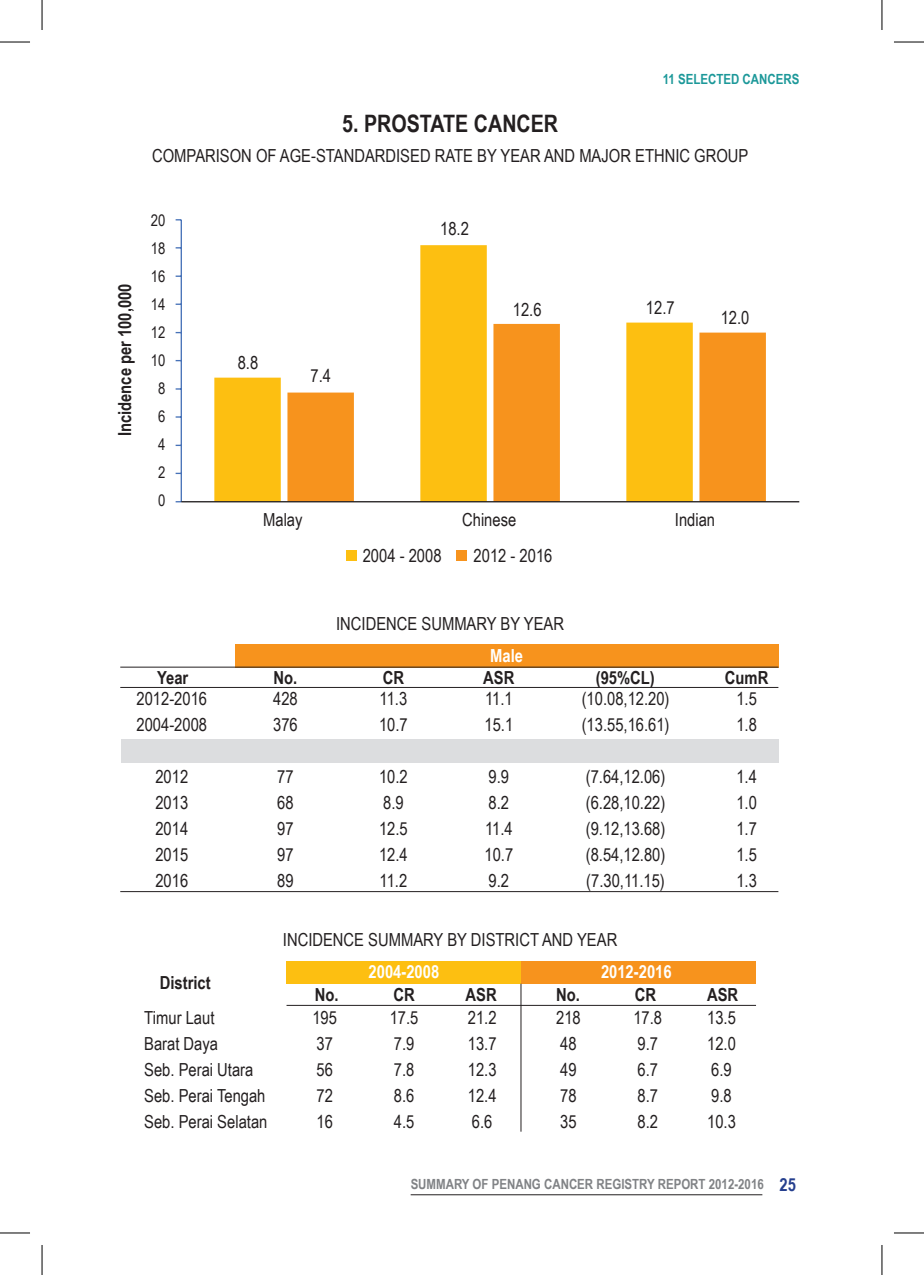
<style>
.page{position:relative;width:924px;height:1275px;background:#fff}
.page>*{position:absolute;margin:0;border:0;box-sizing:border-box;transform-origin:0 0}
.t1{font:700 24px "Arial Narrow";color:#231f20}
.t2{font:18px/26px "Arial Narrow";color:#231f20}
.t3{font:700 18px "Arial Narrow";color:#231f20}
.t4{font:700 18px "Arial Narrow";color:#fff}
.t5{font:16px/28px "Arial Narrow";color:#231f20;text-align:center}
.t6{font:700 14px "Arial Narrow";color:#808285}
.t7{font:700 14px "Arial Narrow";color:#1c9899}
.s1{font-size:18px;color:#253f8e}
</style>
<div class="page">
<hr style="left:410px;top:1194px;width:352px;height:1px;background:#231f20">
<svg style="left:214px;top:245px;width:478px;height:256px"></svg>
<svg style="left:287px;top:324px;width:478px;height:177px"></svg>
<hr style="left:180px;top:220px;width:2px;height:282px;background:#4772b8">
<hr style="left:181px;top:501px;width:617px;height:1px;background:#231f20">
<div style="left:346px;top:550px;width:10px;height:11px;background:#fdbf11"></div>
<div style="left:456px;top:550px;width:10px;height:11px;background:#f7931d"></div>
<div style="left:121px;top:739px;width:657px;height:24px;background:#dcdddf"></div>
<div style="left:235px;top:644px;width:543px;height:23px;background:#f7931d"></div>
<hr style="left:120px;top:891px;width:658px;height:1px;background:#231f20">
<hr style="left:120px;top:687px;width:658px;height:1px;background:#231f20">
<hr style="left:120px;top:667px;width:658px;height:1px;background:#231f20">
<div style="left:286px;top:961px;width:235px;height:22px;background:#fdbf11"></div>
<div style="left:521px;top:961px;width:234px;height:22px;background:#f7931d"></div>
<hr style="left:286px;top:1005px;width:469px;height:1px;background:#231f20">
<hr style="left:520px;top:983px;width:1px;height:148px;background:#231f20">
<hr style="left:0;top:42px;width:30px;height:1px;background:#000">
<hr style="left:893px;top:42px;width:30px;height:1px;background:#000">
<hr style="left:0;top:1232px;width:30px;height:1px;background:#000">
<hr style="left:893px;top:1232px;width:30px;height:1px;background:#000">
<hr style="left:42px;top:0;width:1px;height:30px;background:#000">
<hr style="left:42px;top:1245px;width:1px;height:30px;background:#000">
<hr style="left:881px;top:0;width:1px;height:30px;background:#000">
<hr style="left:881px;top:1245px;width:1px;height:30px;background:#000">
<p class="t7" style="left:662px;top:69px;width:138px">11 SELECTED CANCERS</p>
<h1 class="t1" style="left:342px;top:105px;width:217px">5. PROSTATE CANCER</h1>
<p class="t2" style="left:152px;top:141px;width:597px">COMPARISON OF AGE-STANDARDISED RATE BY YEAR AND MAJOR ETHNIC GROUP</p>
<p class="t3" style="left:111px;top:436px;width:154px;rotate:-90deg">Incidence per 100,000</p>
<p class="t5" style="left:151px;top:205px;width:16px">20<br>18<br>16<br>14<br>12<br>10<br>8<br>6<br>4<br>2<br>0</p>
<p class="t2" style="left:238px;top:349px;width:22px">8.8</p>
<p class="t2" style="left:310px;top:362px;width:22px">7.4</p>
<p class="t2" style="left:440px;top:215px;width:30px">18.2</p>
<p class="t2" style="left:512px;top:295px;width:30px">12.6</p>
<p class="t2" style="left:645px;top:294px;width:30px">12.7</p>
<p class="t2" style="left:720px;top:303px;width:30px">12.0</p>
<p class="t2" style="left:263px;top:506px;width:41px">Malay</p>
<p class="t2" style="left:462px;top:506px;width:56px">Chinese</p>
<p class="t2" style="left:674px;top:506px;width:42px">Indian</p>
<p class="t2" style="left:362px;top:542px;width:80px">2004 - 2008</p>
<p class="t2" style="left:473px;top:542px;width:80px">2012 - 2016</p>
<p class="t2" style="left:336px;top:610px;width:229px">INCIDENCE SUMMARY BY YEAR</p>
<p class="t4" style="left:490px;top:642px;width:34px">Male</p>
<p class="t3" style="left:157px;top:664px;width:33px">Year</p>
<p class="t3" style="left:273px;top:664px;width:25px">No.</p>
<p class="t3" style="left:382px;top:664px;width:23px">CR</p>
<p class="t3" style="left:483px;top:664px;width:33px">ASR</p>
<p class="t3" style="left:595px;top:664px;width:61px">(95%CL)</p>
<p class="t3" style="left:724px;top:664px;width:45px">CumR</p>
<p class="t2" style="left:136px;top:685px;width:72px">2012-2016<br>2004-2008</p>
<p class="t2" style="left:155px;top:763px;width:34px;text-align:justify">2012<br>2013<br>2014<br>2015<br>2016</p>
<p class="t2" style="left:273px;top:685px;width:26px">428<br>376</p>
<p class="t2" style="left:277px;top:763px;width:18px;text-align:justify">77<br>68<br>97<br>97<br>89</p>
<p class="t2" style="left:379px;top:685px;width:30px">11.3<br>10.7</p>
<p class="t2" style="left:379px;top:763px;width:30px">10.2<br>8.9<br>12.5<br>12.4<br>11.2</p>
<p class="t2" style="left:484px;top:685px;width:30px">11.1<br>15.1</p>
<p class="t2" style="left:484px;top:763px;width:30px">9.9<br>8.2<br>11.4<br>10.7<br>9.2</p>
<p class="t2" style="left:581px;top:685px;width:89px">(10.08,12.20) (13.55,16.61)</p>
<p class="t2" style="left:585px;top:763px;width:81px;text-align:justify">(7.64,12.06) (6.28,10.22) (9.12,13.68) (8.54,12.80) (7.30,11.15)</p>
<p class="t2" style="left:283px;top:926px;width:336px">INCIDENCE SUMMARY BY DISTRICT AND YEAR</p>
<p class="t2" style="left:736px;top:685px;width:22px">1.5<br>1.8</p>
<p class="t2" style="left:736px;top:763px;width:22px;text-align:justify">1.4<br>1.0<br>1.7<br>1.5<br>1.3</p>
<p class="t4" style="left:368px;top:958px;width:72px">2004-2008</p>
<p class="t4" style="left:600px;top:958px;width:72px">2012-2016</p>
<p class="t2" style="left:633px;top:1003px;width:30px">17.8<br>9.7<br>6.7<br>8.7<br>8.2</p>
<p class="t3" style="left:160px;top:969px;width:52px">District</p>
<p class="t3" style="left:314px;top:981px;width:25px">No.</p>
<p class="t3" style="left:393px;top:981px;width:23px">CR</p>
<p class="t3" style="left:465px;top:981px;width:33px">ASR</p>
<p class="t3" style="left:556px;top:981px;width:25px">No.</p>
<p class="t3" style="left:634px;top:981px;width:23px">CR</p>
<p class="t3" style="left:706px;top:981px;width:33px">ASR</p>
<p class="t2" style="left:467px;top:1003px;width:30px;text-align:justify">21.2<br>13.7<br>12.3<br>12.4<br>6.6</p>
<p class="t2" style="left:706px;top:1003px;width:30px">13.5<br>12.0<br>6.9<br>9.8<br>10.3</p>
<p class="t2" style="left:389px;top:1003px;width:30px">17.5<br>7.9<br>7.8<br>8.6<br>4.5</p>
<p class="t2" style="left:144px;top:1004px;width:125px">Timur Laut<br>Barat Daya<br>Seb. Perai Utara<br>Seb. Perai Tengah<br>Seb. Perai Selatan</p>
<p class="t2" style="left:312px;top:1003px;width:26px">195<br>37<br>56<br>72<br>16</p>
<p class="t2" style="left:556px;top:1003px;width:26px">218<br>48<br>49<br>78<br>35</p>
<p class="t6" style="left:410px;top:1173px;width:386px">SUMMARY OF PENANG CANCER REGISTRY REPORT 2012-2016 <span class="s1">25</span></p>
</div>
